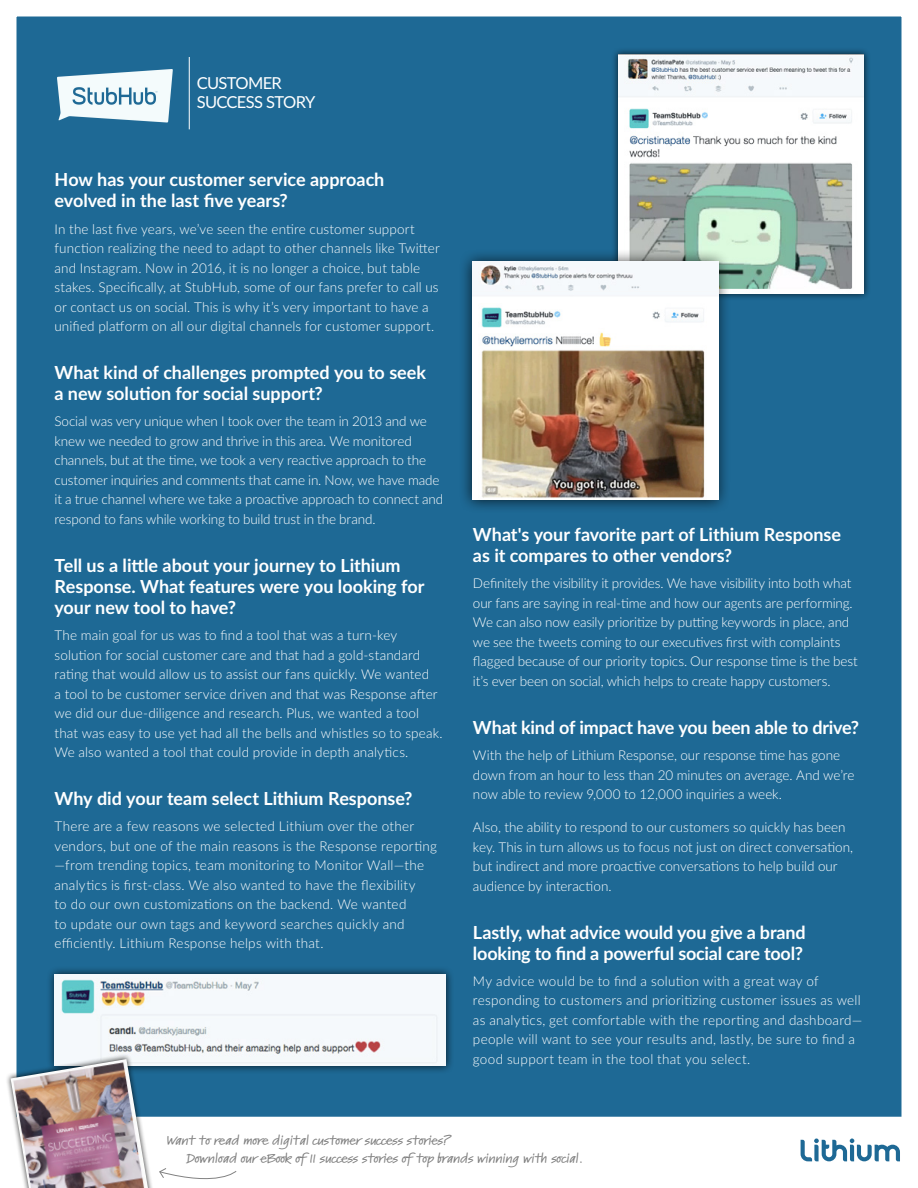
<style>
.page{position:relative;width:918px;height:1188px;background:#fff}
.page>*{position:absolute;margin:0;border:0;box-sizing:border-box;transform-origin:0 0}
.t1{font:700 18px/21px "Lato";letter-spacing:-.005em;color:#fff}
.t2{font:16.5px/19.5px "Lato";letter-spacing:-.04em;color:#fff}
.t3{font:300 13.5px/19.5px "Lato";letter-spacing:.005em;color:#fff}
.t4{font:600 expanded 12px/18px "Kremlin Pro";letter-spacing:-.02em;color:#000}
</style>
<div class="page">
<div style="left:16px;top:16px;width:886px;height:1146px;background:#1e6995"></div>
<div style="left:612px;top:47px;width:259px;height:254px;background:#000;opacity:.75"></div>
<img style="left:618px;top:54px;width:246px;height:239px">
<div style="left:459px;top:248px;width:272px;height:265px;background:#000;opacity:.75"></div>
<img style="left:472px;top:262px;width:246px;height:238px">
<div style="left:46px;top:965px;width:408px;height:109px;background:#000;opacity:.75"></div>
<img style="left:54px;top:974px;width:392px;height:92px">
<svg style="left:159px;top:1168px;width:78px;height:12px"></svg>
<div style="left:5px;top:1053px;width:153px;height:135px;background:#000;opacity:.75"></div>
<img style="left:11px;top:1059px;width:137px;height:129px">
<p class="t2" style="left:197px;top:72px;width:120px">CUSTOMER<br>SUCCESS STORY</p>
<h1 class="t1" style="left:54px;top:169px;width:331px">How has your customer service approach evolved in the last five years?</h1>
<p class="t3" style="left:54px;top:219px;width:387px">In the last five years, we’ve seen the entire customer support function realizing the need to adapt to other channels like Twitter and Instagram. Now in 2016, it is no longer a choice, but table stakes. Specifically, at StubHub, some of our fans prefer to call us or contact us on social. This is why it’s very important to have a unified platform on all our digital channels for customer support.</p>
<h1 class="t1" style="left:54px;top:361px;width:373px">What kind of challenges prompted you to seek a new solution for social support?</h1>
<p class="t3" style="left:54px;top:411px;width:390px">Social was very unique when I took over the team in 2013 and we knew we needed to grow and thrive in this area. We monitored channels, but at the time, we took a very reactive approach to the customer inquiries and comments that came in. Now, we have made it a true channel where we take a proactive approach to connect and respond to fans while working to build trust in the brand.</p>
<h1 class="t1" style="left:54px;top:554px;width:372px">Tell us a little about your journey to Lithium<br>Response. What features were you looking for your new tool to have?</h1>
<p class="t3" style="left:54px;top:625px;width:390px">The main goal for us was to find a tool that was a turn-key solution for social customer care and that had a gold-standard rating that would allow us to assist our fans quickly. We wanted<br>a tool to be customer service driven and that was Response after we did our due-diligence and research. Plus, we wanted a tool that was easy to use yet had all the bells and whistles so to speak.<br>We also wanted a tool that could provide in depth analytics.</p>
<h1 class="t1" style="left:54px;top:787px;width:360px">Why did your team select Lithium Response?</h1>
<p class="t3" style="left:54px;top:816px;width:384px">There are a few reasons we selected Lithium over the other vendors, but one of the main reasons is the Response reporting —from trending topics, team monitoring to Monitor Wall—the analytics is first-class. We also wanted to have the flexibility<br>to do our own customizations on the backend. We wanted<br>to update our own tags and keyword searches quickly and efficiently. Lithium Response helps with that.</p>
<h1 class="t1" style="left:473px;top:523px;width:369px">What's your favorite part of Lithium Response as it compares to other vendors?</h1>
<p class="t3" style="left:473px;top:573px;width:386px">Definitely the visibility it provides. We have visibility into both what our fans are saying in real-time and how our agents are performing.<br>We can also now easily prioritize by putting keywords in place, and we see the tweets coming to our executives first with complaints flagged because of our priority topics. Our response time is the best it’s ever been on social, which helps to create happy customers.</p>
<h1 class="t1" style="left:473px;top:716px;width:388px">What kind of impact have you been able to drive?</h1>
<p class="t3" style="left:473px;top:745px;width:383px">With the help of Lithium Response, our response time has gone down from an hour to less than 20 minutes on average. And we’re now able to review 9,000 to 12,000 inquiries a week.</p>
<p class="t3" style="left:473px;top:817px;width:382px">Also, the ability to respond to our customers so quickly has been key. This in turn allows us to focus not just on direct conversation, but indirect and more proactive conversations to help build our audience by interaction.</p>
<h1 class="t1" style="left:473px;top:921px;width:334px">Lastly, what advice would you give a brand looking to find a powerful social care tool?</h1>
<p class="t3" style="left:473px;top:971px;width:391px">My advice would be to find a solution with a great way of responding to customers and prioritizing customer issues as well as analytics, get comfortable with the reporting and dashboard— people will want to see your results and, lastly, be sure to find a good support team in the tool that you select.</p>
<p class="t4" style="left:186px;top:1132px;width:400px;text-indent:-19px">Want to read more digital customer success stories?<br>Download our eBook of 11 success stories of top brands winning with social.</p>
</div>
